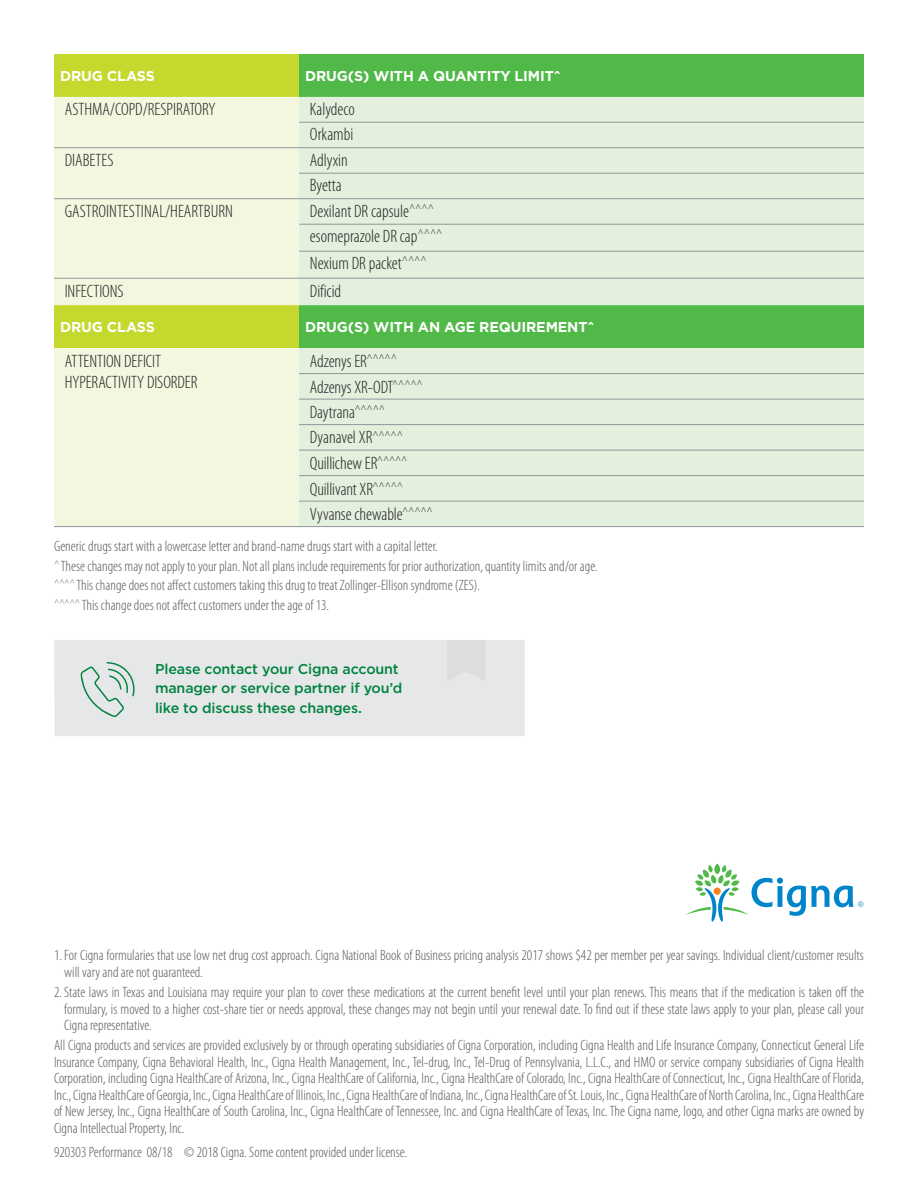
<style>
.page{position:relative;width:918px;height:1188px;background:#fff}
.page>*{position:absolute;margin:0;border:0;box-sizing:border-box;transform-origin:0 0}
.chart_body{font:300 condensed 18px/21px "Myriad Pro";letter-spacing:-.005em;color:#231f20}
.Legal_copy_Cat{font:300 condensed 15px/16.5px "Myriad Pro";color:#57585a;text-align:justify}
.Body_copy__book_9_5{font:500 14.25px/19.5px "Gotham";letter-spacing:-.01em;color:#00833e}
.chart_heads{font:700 14.25px "Gotham";letter-spacing:-.01em;color:#fff}
</style>
<div class="page">
<svg style="left:686px;top:864px;width:177px;height:58px"></svg>
<div style="left:54px;top:640px;width:471px;height:96px;background:#e6e7e9"></div>
<svg style="left:447px;top:640px;width:38px;height:41px;background:#dddee0"></svg>
<svg style="left:81px;top:662px;width:54px;height:55px;background:#c9dad4"></svg>
<div style="left:54px;top:305px;width:245px;height:43px;background:#c4d82d"></div>
<div style="left:299px;top:305px;width:565px;height:43px;background:#51b948"></div>
<div style="left:54px;top:348px;width:245px;height:179px;background:#f3f7df"></div>
<div style="left:299px;top:348px;width:565px;height:178px;background:#e3f0de"></div>
<hr style="left:299px;top:373px;width:565px;height:1px;background:#939598">
<hr style="left:299px;top:399px;width:565px;height:1px;background:#939598">
<hr style="left:299px;top:424px;width:565px;height:1px;background:#939598">
<hr style="left:299px;top:450px;width:565px;height:1px;background:#939598">
<hr style="left:299px;top:475px;width:565px;height:1px;background:#939598">
<hr style="left:299px;top:501px;width:565px;height:1px;background:#939598">
<hr style="left:54px;top:526px;width:245px;height:1px;background:#939598">
<hr style="left:299px;top:526px;width:565px;height:1px;background:#939598">
<div style="left:54px;top:54px;width:245px;height:43px;background:#c4d82d"></div>
<div style="left:299px;top:54px;width:565px;height:43px;background:#51b948"></div>
<div style="left:54px;top:97px;width:245px;height:208px;background:#f3f7df"></div>
<div style="left:299px;top:97px;width:565px;height:208px;background:#e3f0de"></div>
<div style="left:299px;top:199px;width:565px;height:79px;background:#e3f0de"></div>
<hr style="left:299px;top:198px;width:565px;height:1px;background:#939598">
<hr style="left:299px;top:224px;width:565px;height:1px;background:#939598">
<hr style="left:299px;top:251px;width:565px;height:1px;background:#939598">
<hr style="left:299px;top:278px;width:565px;height:1px;background:#939598">
<hr style="left:299px;top:122px;width:565px;height:1px;background:#939598">
<hr style="left:54px;top:147px;width:245px;height:1px;background:#939598">
<hr style="left:299px;top:147px;width:565px;height:1px;background:#939598">
<hr style="left:299px;top:173px;width:565px;height:1px;background:#939598">
<hr style="left:54px;top:198px;width:245px;height:1px;background:#939598">
<hr style="left:54px;top:278px;width:245px;height:1px;background:#939598">
<p class="chart_heads" style="left:60px;top:68px;width:96px">DRUG CLASS</p>
<p class="chart_heads" style="left:305px;top:68px;width:257px">DRUG(S) WITH A QUANTITY LIMIT^</p>
<p class="chart_body" style="left:65px;top:99px;width:152px">ASTHMA/COPD/RESPIRATORY</p>
<p class="chart_body" style="left:310px;top:99px;width:46px">Kalydeco</p>
<p class="chart_body" style="left:310px;top:124px;width:45px">Orkambi</p>
<p class="chart_body" style="left:65px;top:150px;width:50px">DIABETES</p>
<p class="chart_body" style="left:310px;top:150px;width:39px">Adlyxin</p>
<p class="chart_body" style="left:310px;top:175px;width:33px">Byetta</p>
<p class="chart_body" style="left:65px;top:201px;width:170px">GASTROINTESTINAL/HEARTBURN</p>
<p class="chart_body" style="left:310px;top:201px;width:126px">Dexilant DR capsule<sup>^^^^</sup></p>
<p class="chart_body" style="left:310px;top:226px;width:134px">esomeprazole DR cap<sup>^^^^</sup></p>
<p class="chart_body" style="left:310px;top:253px;width:118px">Nexium DR packet<sup>^^^^</sup></p>
<p class="chart_body" style="left:65px;top:281px;width:60px">INFECTIONS</p>
<p class="chart_body" style="left:310px;top:281px;width:33px">Dificid</p>
<p class="chart_heads" style="left:60px;top:319px;width:96px">DRUG CLASS</p>
<p class="chart_heads" style="left:305px;top:319px;width:291px">DRUG(S) WITH AN AGE REQUIREMENT^</p>
<p class="chart_body" style="left:65px;top:351px;width:134px">ATTENTION DEFICIT<br>HYPERACTIVITY DISORDER</p>
<p class="chart_body" style="left:310px;top:351px;width:89px">Adzenys ER<sup>^^^^^</sup></p>
<p class="chart_body" style="left:310px;top:377px;width:114px">Adzenys XR-ODT<sup>^^^^^</sup></p>
<p class="chart_body" style="left:310px;top:402px;width:77px">Daytrana<sup>^^^^^</sup></p>
<p class="chart_body" style="left:310px;top:427px;width:95px">Dyanavel XR<sup>^^^^^</sup></p>
<p class="chart_body" style="left:310px;top:453px;width:99px">Quillichew ER<sup>^^^^^</sup></p>
<p class="chart_body" style="left:310px;top:479px;width:95px">Quillivant XR<sup>^^^^^</sup></p>
<p class="chart_body" style="left:310px;top:504px;width:124px">Vyvanse chewable<sup>^^^^^</sup></p>
<p class="Legal_copy_Cat" style="left:54px;top:538px;width:385px">Generic drugs start with a lowercase letter and brand-name drugs start with a capital letter.</p>
<p class="Legal_copy_Cat" style="left:54px;top:558px;width:545px"><sup>^</sup> These changes may not apply to your plan. Not all plans include requirements for prior authorization, quantity limits and/or age.</p>
<p class="Legal_copy_Cat" style="left:54px;top:578px;width:427px"><sup>^^^^</sup> This change does not affect customers taking this drug to treat Zollinger-Ellison syndrome (ZES).</p>
<p class="Legal_copy_Cat" style="left:54px;top:597px;width:276px"><sup>^^^^^</sup> This change does not affect customers under the age of 13.</p>
<p class="Body_copy__book_9_5" style="left:155px;top:659px;width:249px">Please contact your Cigna account manager or service partner if you’d like to discuss these changes.</p>
<p class="Legal_copy_Cat" style="left:64px;top:948px;width:801px;text-indent:-10px">1. For Cigna formularies that use low net drug cost approach. Cigna National Book of Business pricing analysis 2017 shows $42 per member per year savings. Individual client/customer results will vary and are not guaranteed.</p>
<p class="Legal_copy_Cat" style="left:64px;top:984px;width:801px;text-indent:-10px">2. State laws in Texas and Louisiana may require your plan to cover these medications at the current benefit level until your plan renews. This means that if the medication is taken off the formulary, is moved to a higher cost-share tier or needs approval, these changes may not begin until your renewal date. To find out if these state laws apply to your plan, please call your Cigna representative.</p>
<p class="Legal_copy_Cat" style="left:54px;top:1038px;width:812px">All Cigna products and services are provided exclusively by or through operating subsidiaries of Cigna Corporation, including Cigna Health and Life Insurance Company, Connecticut General Life Insurance Company, Cigna Behavioral Health, Inc., Cigna Health Management, Inc., Tel-drug, Inc., Tel-Drug of Pennsylvania, L.L.C., and HMO or service company subsidiaries of Cigna Health Corporation, including Cigna HealthCare of Arizona, Inc., Cigna HealthCare of California, Inc., Cigna HealthCare of Colorado, Inc., Cigna HealthCare of Connecticut, Inc., Cigna HealthCare of Florida, Inc., Cigna HealthCare of Georgia, Inc., Cigna HealthCare of Illinois, Inc., Cigna HealthCare of Indiana, Inc., Cigna HealthCare of St. Louis, Inc., Cigna HealthCare of North Carolina, Inc., Cigna HealthCare of New Jersey, Inc., Cigna HealthCare of South Carolina, Inc., Cigna HealthCare of Tennessee, Inc. and Cigna HealthCare of Texas, Inc. The Cigna name, logo, and other Cigna marks are owned by Cigna Intellectual Property, Inc.</p>
<p class="Legal_copy_Cat" style="left:54px;top:1144px;width:355px">920303 Performance 08/18 © 2018 Cigna. Some content provided under license.</p>
</div>
